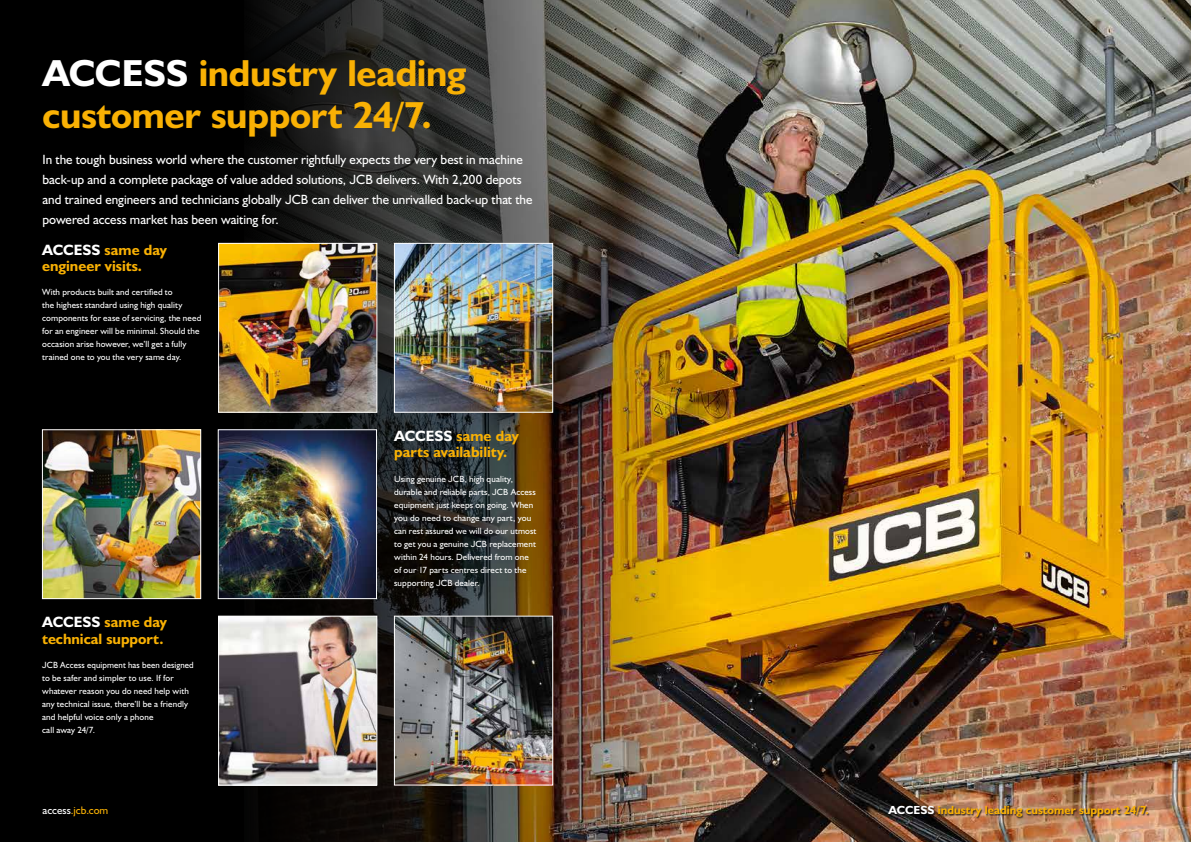
<style>
.page{position:relative;width:1191px;height:842px;background:#fff}
.page>*{position:absolute;margin:0;border:0;box-sizing:border-box;transform-origin:0 0}
.t1{font:37.8px/42px "JCB Bold";letter-spacing:-.01em;color:#f9b104}
.t2{font:700 15px/16.5px "JCB Euro";color:#f9b104}
.t3{font:13.4px/20.2px "JCB Roman";color:#fff}
.t4{font:11.8px "JCB Bold";color:#f9b104}
.t5{font:11px "JCB Roman";letter-spacing:.005em;color:#f9b104}
.t6{font:9px/13px "JCB Euro Roman";letter-spacing:.01em;color:#fff}
.s1{color:#fff}
</style>
<div class="page">
<img style="left:741px;top:0;width:450px;height:842px">
<div style="left:0;top:0;width:244px;height:842px;background:#000"></div>
<img style="left:136px;top:0;width:605px;height:842px">
<img style="left:220px;top:245px;width:155px;height:165px">
<div style="left:218px;top:243px;width:159px;height:169px;border:1px solid #fff"></div>
<img style="left:396px;top:245px;width:155px;height:165px">
<div style="left:394px;top:243px;width:159px;height:169px;border:1px solid #fff"></div>
<img style="left:44px;top:431px;width:155px;height:166px">
<div style="left:42px;top:429px;width:159px;height:170px;border:1px solid #fff"></div>
<img style="left:220px;top:431px;width:155px;height:166px">
<div style="left:218px;top:429px;width:159px;height:170px;border:1px solid #fff"></div>
<img style="left:220px;top:618px;width:155px;height:165px">
<div style="left:218px;top:616px;width:159px;height:169px;border:1px solid #fff"></div>
<img style="left:396px;top:618px;width:155px;height:165px">
<div style="left:394px;top:616px;width:159px;height:169px;border:1px solid #fff"></div>
<div style="left:888px;top:806px;width:262px;height:13px;background:#000;opacity:.75"></div>
<h1 class="t1" style="left:43px;top:51px;width:425px"><span class="s1">ACCESS</span> industry leading customer support 24/7.</h1>
<p class="t3" style="left:43px;top:149px;width:491px">In the tough business world where the customer rightfully expects the very best in machine back-up and a complete package of value added solutions, JCB delivers. With 2,200 depots and trained engineers and technicians globally JCB can deliver the unrivalled back-up that the powered access market has been waiting for.</p>
<h2 class="t2" style="left:42px;top:241px;width:126px"><span class="s1">ACCESS</span> same day engineer visits.</h2>
<p class="t6" style="left:42px;top:286px;width:161px">With products built and certified to<br>the highest standard using high quality components for ease of servicing, the need for an engineer will be minimal. Should the occasion arise however, we’ll get a fully trained one to you the very same day.</p>
<h2 class="t2" style="left:42px;top:614px;width:126px"><span class="s1">ACCESS</span> same day technical support.</h2>
<p class="t6" style="left:42px;top:658px;width:153px">JCB Access equipment has been designed to be safer and simpler to use. If for whatever reason you do need help with any technical issue, there’ll be a friendly and helpful voice only a phone<br>call away 24/7.</p>
<p class="t5" style="left:43px;top:804px;width:67px"><span class="s1">access</span>.jcb.com</p>
<h2 class="t2" style="left:394px;top:427px;width:126px"><span class="s1">ACCESS</span> same day parts availability.</h2>
<p class="t6" style="left:394px;top:472px;width:144px">Using genuine JCB, high quality, durable and reliable parts, JCB Access equipment just keeps on going. When you do need to change any part, you can rest assured we will do our utmost to get you a genuine JCB replacement within 24 hours. Delivered from one of our 17 parts centres direct to the supporting JCB dealer.</p>
<h3 class="t4" style="left:888px;top:803px;width:262px"><span class="s1">ACCESS</span> industry leading customer support 24/7.</h3>
</div>
